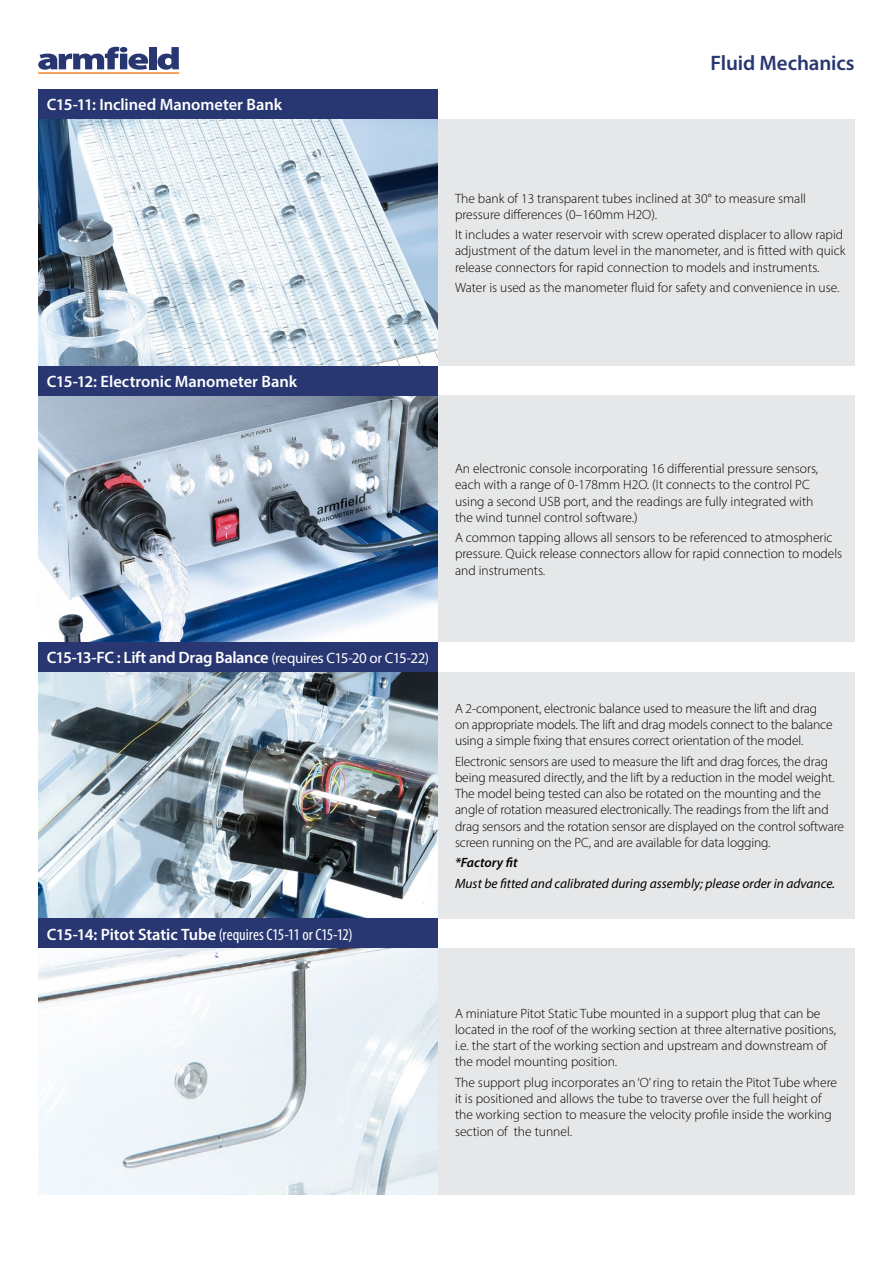
<style>
.page{position:relative;width:893px;height:1263px;background:#fff}
.page>*{position:absolute;margin:0;border:0;box-sizing:border-box;transform-origin:0 0}
.t1{font:600 21px "Myriad Pro";letter-spacing:-.01em;color:#283671}
.t2{font:600 16.5px "Myriad Pro";letter-spacing:-.005em;color:#fff}
.t3{font:600 16.5px "Myriad Pro";letter-spacing:-.025em;color:#fff}
.t4{font:condensed 16.5px "Myriad Pro";color:#fff}
.t5{font:300 13.5px/16.2px "Myriad Pro";color:#000}
.t6{font:italic 13.5px "Myriad Pro";color:#000}
.t7{font:italic 600 13.5px "Myriad Pro";color:#000}
.s1{font-weight:400;font-size:15px}
.s2{font-weight:600;font-stretch:normal}
</style>
<div class="page">
<svg style="left:38px;top:47px;width:110px;height:23px"></svg>
<div style="left:149px;top:47px;width:7px;height:22px;background:#283671"></div>
<svg style="left:157px;top:47px;width:22px;height:23px"></svg>
<hr style="left:38px;top:72px;width:141px;height:2px;background:#f58025">
<img style="left:38px;top:119px;width:400px;height:247px">
<img style="left:38px;top:672px;width:400px;height:246px">
<img style="left:38px;top:948px;width:400px;height:247px">
<img style="left:38px;top:395px;width:400px;height:247px">
<div style="left:38px;top:89px;width:400px;height:30px;background:#283671"></div>
<div style="left:38px;top:366px;width:400px;height:29px;background:#283671"></div>
<div style="left:38px;top:642px;width:400px;height:30px;background:#283671"></div>
<div style="left:38px;top:918px;width:400px;height:30px;background:#283671"></div>
<div style="left:438px;top:119px;width:416px;height:247px;background:#e6e7e8"></div>
<div style="left:438px;top:395px;width:416px;height:247px;background:#e6e7e8"></div>
<div style="left:438px;top:672px;width:416px;height:246px;background:#e6e7e8"></div>
<div style="left:438px;top:948px;width:417px;height:247px;background:#e6e7e8"></div>
<p class="t2" style="left:47px;top:94px;width:237px">C15-11: Inclined Manometer Bank</p>
<h1 class="t1" style="left:711px;top:49px;width:146px">Fluid Mechanics</h1>
<p class="t5" style="left:455px;top:190px;width:353px">The bank of 13 transparent tubes inclined at 30° to measure small pressure differences (0–160mm H2O).</p>
<p class="t5" style="left:455px;top:226px;width:392px">It includes a water reservoir with screw operated displacer to allow rapid adjustment of the datum level in the manometer, and is fitted with quick release connectors for rapid connection to models and instruments.</p>
<p class="t5" style="left:455px;top:279px;width:386px">Water is used as the manometer fluid for safety and convenience in use.</p>
<p class="t2" style="left:47px;top:371px;width:252px">C15-12: Electronic Manometer Bank</p>
<p class="t5" style="left:455px;top:460px;width:365px">An electronic console incorporating 16 differential pressure sensors, each with a range of 0-178mm H2O. (It connects to the control PC using a second USB port, and the readings are fully integrated with the wind tunnel control software.)</p>
<p class="t5" style="left:455px;top:529px;width:389px">A common tapping allows all sensors to be referenced to atmospheric pressure. Quick release connectors allow for rapid connection to models and instruments.</p>
<p class="t3" style="left:47px;top:647px;width:384px">C15-13-FC : Lift and Drag Balance <span class="s1">(requires C15-20 or C15-22)</span></p>
<p class="t4" style="left:47px;top:924px;width:307px"><span class="s2">C15-14: Pitot Static Tube</span> (requires C15-11 or C15-12)</p>
<p class="t5" style="left:455px;top:700px;width:379px">A 2-component, electronic balance used to measure the lift and drag on appropriate models. The lift and drag models connect to the balance using a simple fixing that ensures correct orientation of the model.</p>
<p class="t5" style="left:455px;top:753px;width:391px">Electronic sensors are used to measure the lift and drag forces, the drag being measured directly, and the lift by a reduction in the model weight.<br>The model being tested can also be rotated on the mounting and the angle of rotation measured electronically. The readings from the lift and drag sensors and the rotation sensor are displayed on the control software screen running on the PC, and are available for data logging.</p>
<p class="t7" style="left:455px;top:854px;width:64px">*Factory fit</p>
<p class="t6" style="left:455px;top:875px;width:382px">Must be fitted and calibrated during assembly; please order in advance.</p>
<p class="t5" style="left:455px;top:1005px;width:383px">A miniature Pitot Static Tube mounted in a support plug that can be located in the roof of the working section at three alternative positions, i.e. the start of the working section and upstream and downstream of the model mounting position.</p>
<p class="t5" style="left:455px;top:1074px;width:384px">The support plug incorporates an ‘O’ ring to retain the Pitot Tube where it is positioned and allows the tube to traverse over the full height of the working section to measure the velocity profile inside the working section of the tunnel.</p>
</div>
